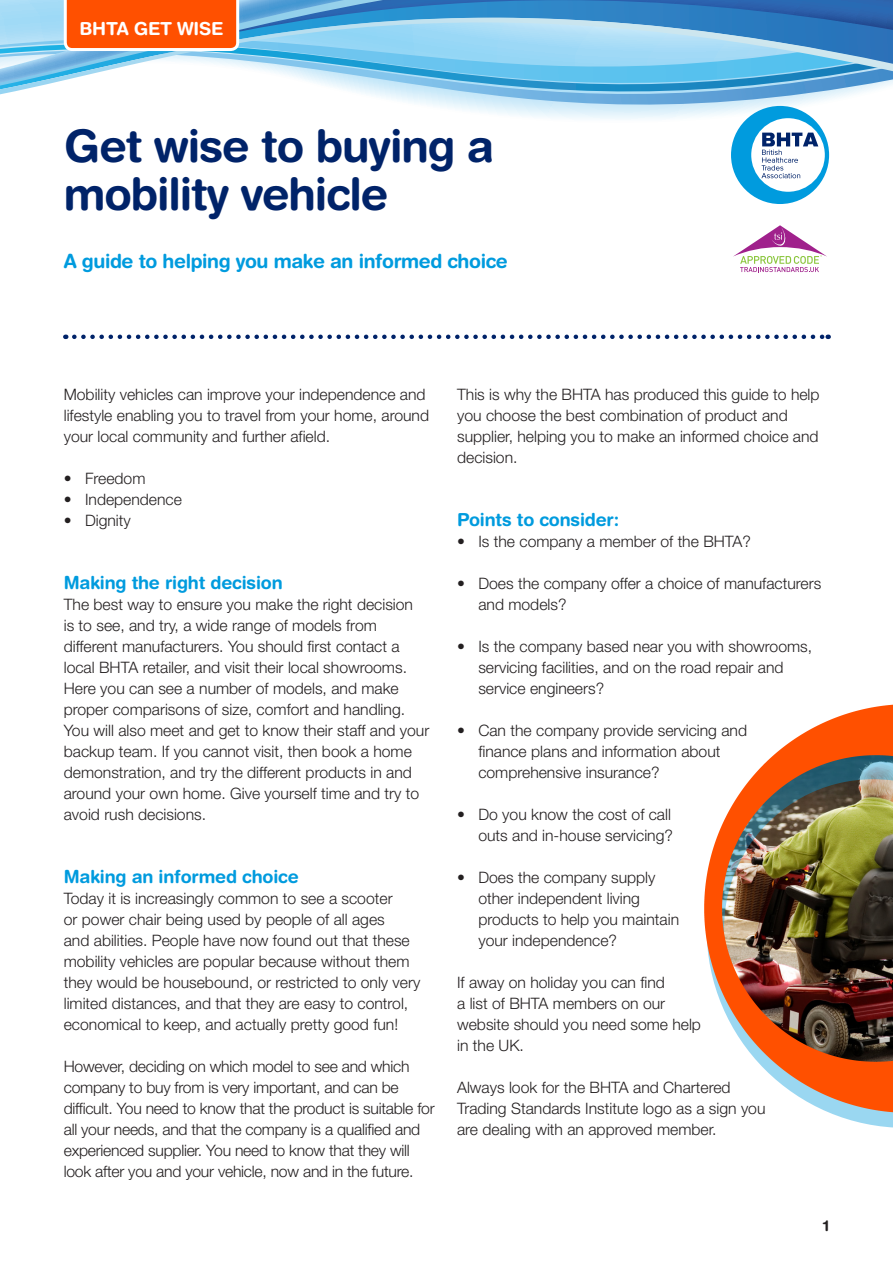
<style>
.page{position:relative;width:893px;height:1263px;background:#fff}
.page>*{position:absolute;margin:0;border:0;box-sizing:border-box;transform-origin:0 0}
.GW_Heading{font:700 45px "Helvetica Rounded";letter-spacing:-.025em;color:#002369}
.GW_Standfirst{font:700 19.5px "Helvetica Rounded";letter-spacing:-.02em;color:#009bde}
.GW_BT_Subhead_1{font:700 18px "Helvetica Rounded";letter-spacing:-.01em;color:#009bde}
.GW_Standfirst-2{font:700 18px "Helvetica Rounded";letter-spacing:-.015em;color:#fff}
.GW_BT_1{font:300 15.75px/21px "Helvetica Neue";color:#231f20}
.GW_BT_Bullets{font:300 15.75px/21px "Helvetica Neue";color:#231f20}
.t1{font:700 15px "Helvetica Rounded";color:#231f20}
</style>
<div class="page">
<svg style="left:0;top:94px;width:852px;height:26px"></svg>
<svg style="left:0;top:87px;width:882px;height:7px"></svg>
<svg style="left:74px;top:335px;width:755px;height:4px"></svg>
<svg style="left:731px;top:106px;width:98px;height:98px"></svg>
<svg style="left:733px;top:225px;width:94px;height:47px"></svg>
<svg style="left:830px;top:1113px;width:63px;height:15px"></svg>
<img style="left:704px;top:704px;width:189px;height:409px">
<svg style="left:0;top:0;width:893px;height:87px;background:#87afca"></svg>
<p class="GW_Standfirst-2" style="left:80px;top:18px;width:145px">BHTA GET WISE</p>
<p class="GW_Heading" style="left:64px;top:119px;width:432px">Get wise to buying a</p>
<p class="GW_Heading" style="left:64px;top:167px;width:326px">mobility vehicle</p>
<p class="GW_Standfirst" style="left:64px;top:249px;width:445px">A guide to helping you make an informed choice</p>
<p class="GW_BT_1" style="left:64px;top:383px;width:367px">Mobility vehicles can improve your independence and lifestyle enabling you to travel from your home, around your local community and further afield.</p>
<p class="GW_BT_Bullets" style="left:64px;top:467px;width:83px">• Freedom</p>
<p class="GW_BT_Bullets" style="left:64px;top:488px;width:120px">• Independence</p>
<p class="GW_BT_Bullets" style="left:64px;top:509px;width:69px">• Dignity</p>
<p class="GW_BT_Subhead_1" style="left:64px;top:571px;width:220px">Making the right decision</p>
<p class="GW_BT_1" style="left:64px;top:593px;width:367px">The best way to ensure you make the right decision<br>is to see, and try, a wide range of models from different manufacturers. You should first contact a local BHTA retailer, and visit their local showrooms.<br>Here you can see a number of models, and make proper comparisons of size, comfort and handling.<br>You will also meet and get to know their staff and your backup team. If you cannot visit, then book a home demonstration, and try the different products in and around your own home. Give yourself time and try to avoid rush decisions.</p>
<p class="GW_BT_Subhead_1" style="left:64px;top:865px;width:236px">Making an informed choice</p>
<p class="GW_BT_1" style="left:64px;top:887px;width:358px">Today it is increasingly common to see a scooter<br>or power chair being used by people of all ages<br>and abilities. People have now found out that these mobility vehicles are popular because without them they would be housebound, or restricted to only very limited distances, and that they are easy to control, economical to keep, and actually pretty good fun!</p>
<p class="GW_BT_1" style="left:64px;top:1055px;width:372px">However, deciding on which model to see and which company to buy from is very important, and can be difficult. You need to know that the product is suitable for all your needs, and that the company is a qualified and experienced supplier. You need to know that they will look after you and your vehicle, now and in the future.</p>
<p class="GW_BT_1" style="left:457px;top:383px;width:364px">This is why the BHTA has produced this guide to help you choose the best combination of product and supplier, helping you to make an informed choice and decision.</p>
<p class="GW_BT_Subhead_1" style="left:457px;top:508px;width:164px">Points to consider:</p>
<p class="GW_BT_Bullets" style="left:457px;top:530px;width:295px">• Is the company a member of the BHTA?</p>
<p class="GW_BT_Bullets" style="left:478px;top:572px;width:344px;text-indent:-21px">• Does the company offer a choice of manufacturers and models?</p>
<p class="GW_BT_Bullets" style="left:478px;top:635px;width:335px;text-indent:-21px">• Is the company based near you with showrooms, servicing facilities, and on the road repair and service engineers?</p>
<p class="GW_BT_Bullets" style="left:478px;top:719px;width:270px;text-indent:-21px">• Can the company provide servicing and finance plans and information about comprehensive insurance?</p>
<p class="GW_BT_Bullets" style="left:457px;top:803px;width:217px;text-align:right">• Do you know the cost of call outs and in-house servicing?</p>
<p class="GW_BT_Bullets" style="left:478px;top:866px;width:202px;text-indent:-21px">• Does the company supply other independent living products to help you maintain your independence?</p>
<p class="GW_BT_1" style="left:457px;top:971px;width:245px">If away on holiday you can find<br>a list of BHTA members on our website should you need some help in the UK.</p>
<p class="GW_BT_1" style="left:457px;top:1076px;width:310px">Always look for the BHTA and Chartered<br>Trading Standards Institute logo as a sign you are dealing with an approved member.</p>
<p class="t1" style="left:823px;top:1216px;width:8px">1</p>
</div>
